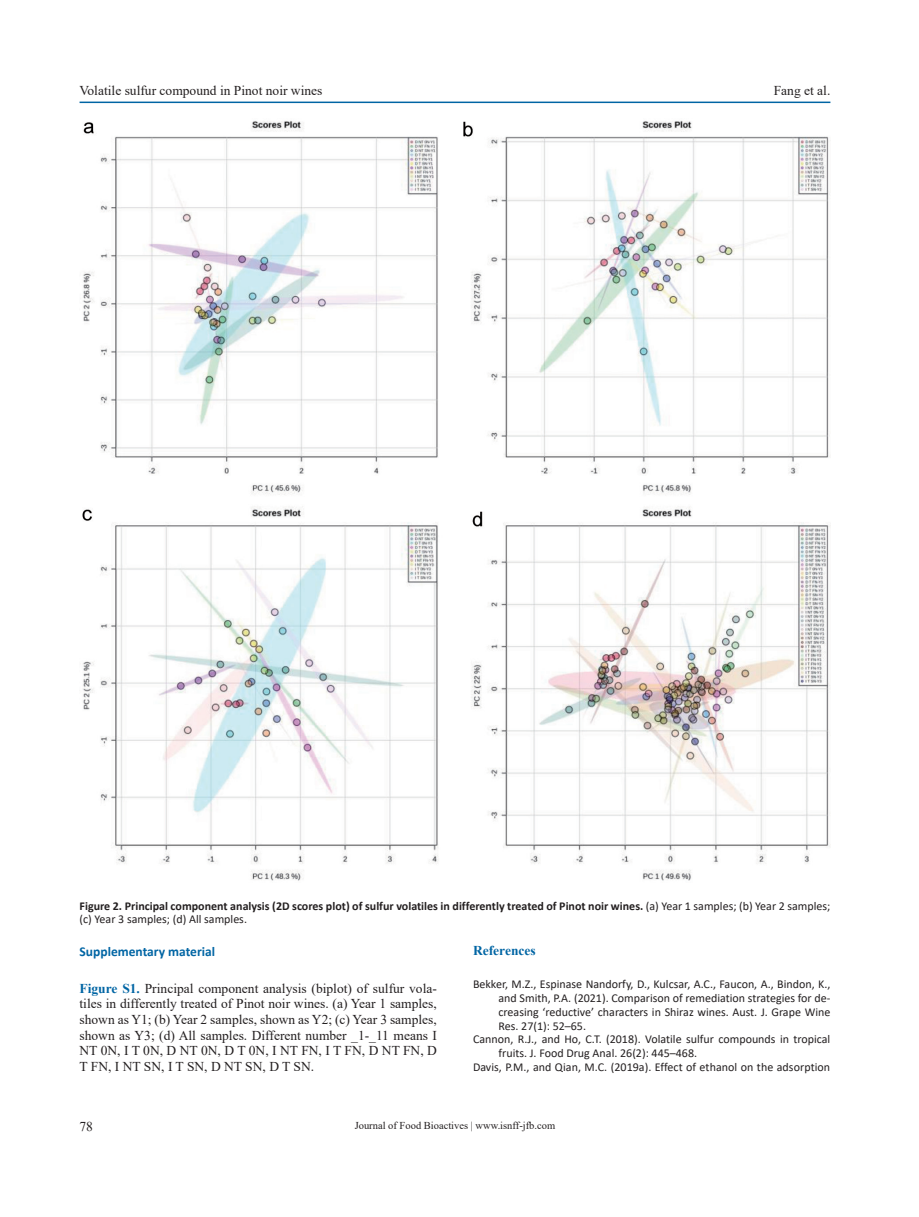
<style>
.page{position:relative;width:919px;height:1217px;background:#fff}
.page>*{position:absolute;margin:0;border:0;box-sizing:border-box;transform-origin:0 0}
.t1{font:13.5px/15.6px "Times New Roman";color:#231f20;text-align:justify}
.t2{font:700 13.5px "Calibri";color:#0065a4}
.t3{font:700 13.5px "Times New Roman";color:#0065a4}
.t4{font:12px "Calibri";color:#231f20}
.t5{font:700 12px/13.5px "Calibri";color:#231f20}
.t6{font:10.5px "Times New Roman";color:#231f20}
.s1{font-weight:400}
.s2{font-weight:700;color:#0065a4}
</style>
<div class="page">
<hr style="left:80px;top:101px;width:750px;height:2px;background:#0065a4">
<img style="left:82px;top:120px;width:748px;height:761px">
<p class="t1" style="left:80px;top:82px;width:244px">Volatile sulfur compound in Pinot noir wines</p>
<p class="t1" style="left:773px;top:82px;width:58px">Fang et al.</p>
<p class="t5" style="left:80px;top:898px;width:752px">Figure 2. Principal component analysis (2D scores plot) of sulfur volatiles in differently treated of Pinot noir wines. <span class="s1">(a) Year 1 samples; (b) Year 2 samples; (c) Year 3 samples; (d) All samples.</span></p>
<p class="t2" style="left:80px;top:941px;width:137px">Supplementary material</p>
<p class="t1" style="left:80px;top:979px;width:359px"><span class="s2">Figure S1.</span> Principal component analysis (biplot) of sulfur vola&shy;tiles in differently treated of Pinot noir wines. (a) Year 1 samples, shown as Y1; (b) Year 2 samples, shown as Y2; (c) Year 3 samples, shown as Y3; (d) All samples. Different number _1-_11 means I NT 0N, I T 0N, D NT 0N, D T 0N, I NT FN, I T FN, D NT FN, D T FN, I NT SN, I T SN, D NT SN, D T SN.</p>
<p class="t3" style="left:473px;top:940px;width:64px">References</p>
<p class="t4" style="left:473px;top:975px;width:359px">Bekker, M.Z., Espinase Nandorfy, D., Kulcsar, A.C., Faucon, A., Bindon, K.,</p>
<p class="t4" style="left:498px;top:989px;width:333px">and Smith, P.A. (2021). Comparison of remediation strategies for de-</p>
<p class="t4" style="left:498px;top:1003px;width:333px">creasing ‘reductive’ characters in Shiraz wines. Aust. J. Grape Wine</p>
<p class="t4" style="left:498px;top:1017px;width:89px">Res. 27(1): 52–65.</p>
<p class="t4" style="left:473px;top:1030px;width:359px">Cannon, R.J., and Ho, C.T. (2018). Volatile sulfur compounds in tropical</p>
<p class="t4" style="left:498px;top:1044px;width:200px">fruits. J. Food Drug Anal. 26(2): 445–468.</p>
<p class="t4" style="left:473px;top:1058px;width:358px">Davis, P.M., and Qian, M.C. (2019a). Effect of ethanol on the adsorption</p>
<p class="t1" style="left:80px;top:1118px;width:15px">78</p>
<p class="t6" style="left:354px;top:1117px;width:202px">Journal of Food Bioactives | www.isnff-jfb.com</p>
</div>
